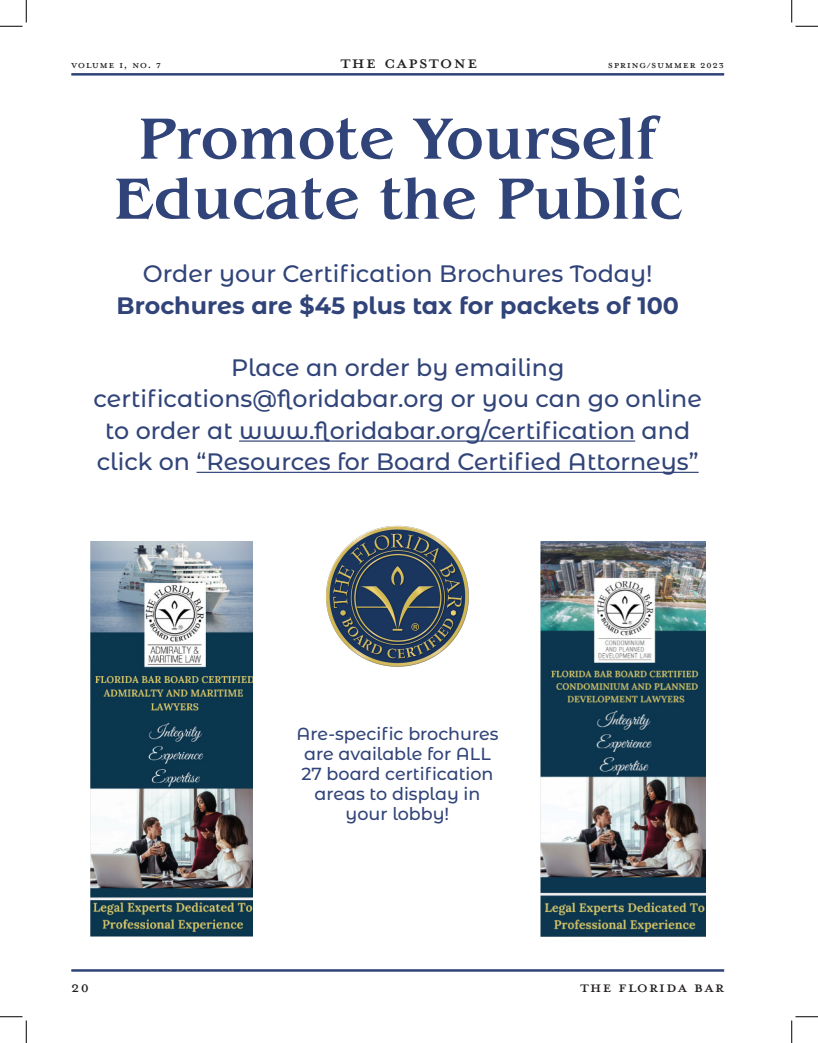
<style>
.page{position:relative;width:818px;height:1043px;background:#fff}
.page>*{position:absolute;margin:0;border:0;box-sizing:border-box;transform-origin:0 0}
.t1{font:500 60px/60px "Benguiat Pro ITC";color:#314479;text-align:center}
.t2{font:25.62px "Mrs Eaves All Petite Caps OT";letter-spacing:.03em;color:#231f20}
.t3{font:500 23.75px/31.2px "Montserrat Alternates";color:#314479;text-align:center}
.t4{font:700 23.75px "Montserrat Alternates";color:#314479}
.t5{font:22.5px "Mrs Eaves All Petite Caps OT";letter-spacing:.03em;color:#231f20}
.t6{font:500 17.5px/20px "Montserrat Alternates";color:#314479;text-align:center}
.t7{font:15px "Mrs Eaves All Petite Caps OT";letter-spacing:.03em;color:#231f20}
</style>
<div class="page">
<hr style="left:71px;top:73px;width:653px;height:3px;background:#314479">
<hr style="left:71px;top:969px;width:653px;height:2px;background:#314479">
<svg style="left:0;top:0;width:27px;height:27px"></svg>
<svg style="left:791px;top:0;width:27px;height:27px"></svg>
<svg style="left:791px;top:1016px;width:27px;height:26px"></svg>
<svg style="left:0;top:1016px;width:27px;height:26px"></svg>
<hr style="left:239px;top:440px;width:396px;height:1px;background:#314479">
<hr style="left:196px;top:472px;width:502px;height:1px;background:#314479">
<img style="left:91px;top:542px;width:161px;height:394px">
<img style="left:325px;top:525px;width:144px;height:142px">
<img style="left:540px;top:542px;width:165px;height:394px">
<p class="t2" style="left:340px;top:50px;width:138px">THE CAPSTONE</p>
<p class="t7" style="left:71px;top:57px;width:91px">Volume I, No. 7</p>
<p class="t7" style="left:608px;top:57px;width:118px">Spring/Summer 2023</p>
<p class="t1" style="left:114px;top:109px;width:569px">Promote Yourself<br>Educate the Public</p>
<p class="t3" style="left:143px;top:257px;width:511px">Order your Certifcation Brochures Today!</p>
<p class="t4" style="left:116px;top:288px;width:564px">Brochures are $45 plus tax for packets of 100</p>
<p class="t3" style="left:94px;top:351px;width:610px">Place an order by emailing certifcations@foridabar.org or you can go online to order at www.foridabar.org/certifcation and click on “Resources for Board Certifed Attorneys”</p>
<p class="t6" style="left:296px;top:723px;width:203px">Are-specifc brochures are available for ALL<br>27 board certifcation areas to display in your lobby!</p>
<p class="t5" style="left:71px;top:976px;width:19px">20</p>
<p class="t5" style="left:580px;top:976px;width:146px">THE FLORIDA BAR</p>
</div>
